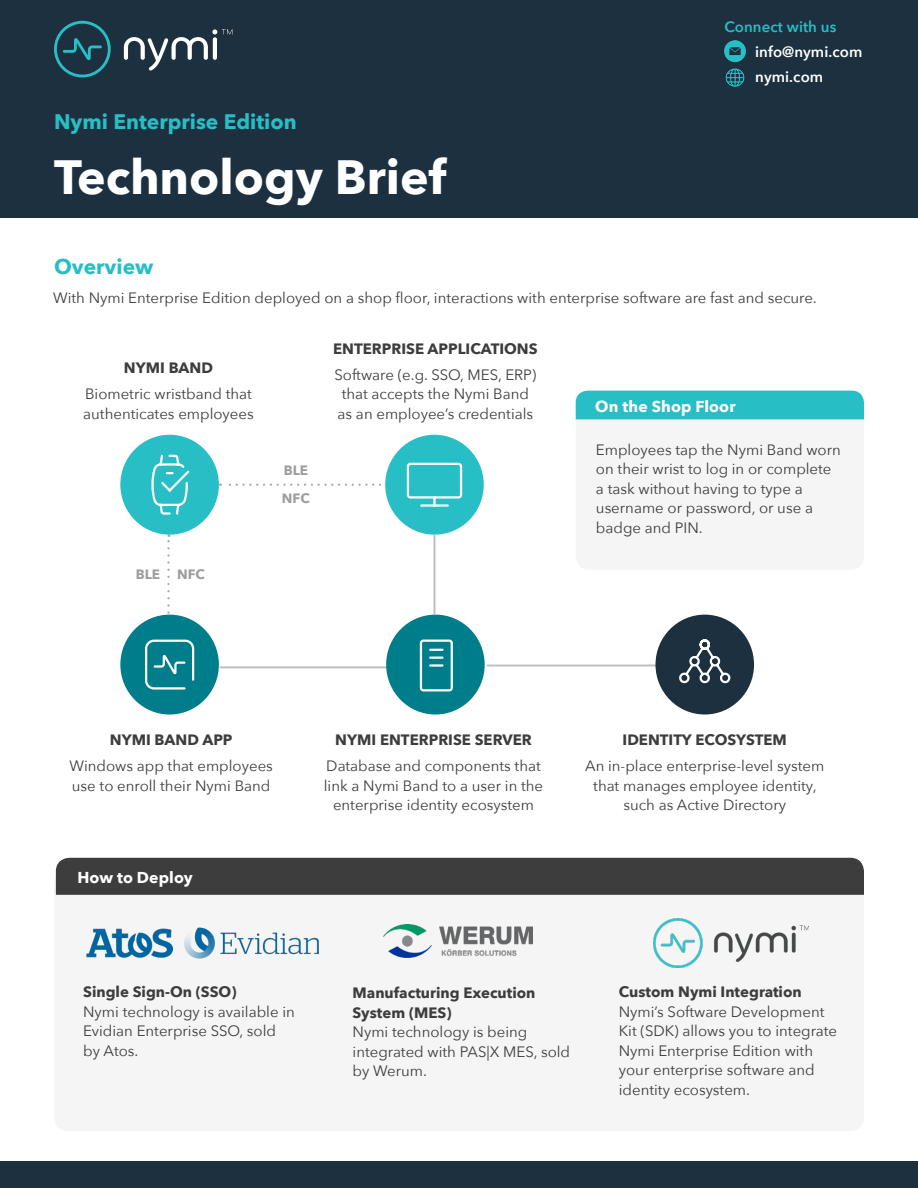
<style>
.page{position:relative;width:918px;height:1188px;background:#fff}
.page>*{position:absolute;margin:0;border:0;box-sizing:border-box;transform-origin:0 0}
.t1{font:700 48px "Avenir Next";color:#fff}
.t2{font:700 21px "Avenir Next";color:#28bec6}
.t3{font:700 15.75px "Avenir Next";letter-spacing:.01em;color:#fff}
.t4{font:15px/19.5px "Avenir Next";color:#3d3d3d;text-align:center}
.t5{font:700 15px/19.5px "Avenir Next";color:#3d3d3d}
.t6{font:600 15px/24.9px "Avenir Next";letter-spacing:.005em;color:#fff}
.t7{font:700 13.5px "Avenir Next";color:#9e9e9e}
.s1{color:#28bec6}
.s2{font-weight:700}
</style>
<div class="page">
<div style="left:54px;top:871px;width:810px;height:260px;background:#f5f5f5;border-radius:14px"></div>
<hr style="left:220px;top:666px;width:167px;height:2px;background:#bbb">
<hr style="left:487px;top:665px;width:175px;height:1px;background:#bbb">
<div style="left:0;top:0;width:918px;height:217px;background:#1c303f"></div>
<svg style="left:54px;top:21px;width:57px;height:56px"></svg>
<svg style="left:124px;top:29px;width:108px;height:41px"></svg>
<svg style="left:220px;top:484px;width:160px;height:2px"></svg>
<svg style="left:167px;top:535px;width:3px;height:80px"></svg>
<div style="left:655px;top:615px;width:99px;height:100px;background:#1c303f;border-radius:50%"></div>
<svg style="left:679px;top:639px;width:52px;height:44px"></svg>
<div style="left:385px;top:435px;width:99px;height:100px;background:#28bec6;border-radius:50%"></div>
<svg style="left:406px;top:462px;width:57px;height:45px"></svg>
<div style="left:120px;top:435px;width:99px;height:100px;background:#28bec6;border-radius:50%"></div>
<svg style="left:151px;top:454px;width:39px;height:61px"></svg>
<div style="left:386px;top:615px;width:99px;height:100px;background:#007d8a;border-radius:50%"></div>
<svg style="left:419px;top:639px;width:34px;height:53px"></svg>
<div style="left:120px;top:615px;width:99px;height:100px;background:#007d8a;border-radius:50%"></div>
<svg style="left:145px;top:639px;width:50px;height:51px"></svg>
<hr style="left:434px;top:536px;width:1px;height:78px;background:#bbb">
<div style="left:576px;top:391px;width:288px;height:29px;background:#28bec6"></div>
<img style="left:184px;top:927px;width:134px;height:32px">
<img style="left:86px;top:929px;width:86px;height:28px">
<img style="left:384px;top:925px;width:149px;height:32px">
<div style="left:0;top:1161px;width:918px;height:27px;background:#1c303f"></div>
<img style="left:653px;top:918px;width:156px;height:50px">
<div style="left:56px;top:858px;width:808px;height:37px;background:#3d3d3d"></div>
<img style="left:725px;top:68px;width:20px;height:19px">
<img style="left:724px;top:40px;width:22px;height:23px">
<p class="t2" style="left:54px;top:103px;width:244px">Nymi Enterprise Edition</p>
<p class="t1" style="left:54px;top:135px;width:394px">Technology Brief</p>
<p class="t6" style="left:755px;top:14px;width:109px;text-indent:-31px"><span class="s1">Connect with us </span>info@nymi.com nymi.com</p>
<p class="t2" style="left:54px;top:249px;width:101px">Overview</p>
<p class="t4" style="left:53px;top:287px;width:765px">With Nymi Enterprise Edition deployed on a shop floor, interactions with enterprise software are fast and secure.</p>
<p class="t4" style="left:85px;top:354px;width:168px;line-height:26.2px"><span class="s2">NYMI BAND<br></span>Biometric wristband that</p>
<p class="t4" style="left:83px;top:403px;width:172px">authenticates employees</p>
<p class="t7" style="left:136px;top:563px;width:26px">BLE</p>
<p class="t7" style="left:177px;top:563px;width:29px">NFC</p>
<p class="t7" style="left:284px;top:458px;width:26px">BLE</p>
<p class="t7" style="left:282px;top:487px;width:29px">NFC</p>
<p class="t4" style="left:333px;top:335px;width:206px;line-height:26.2px;text-align:left"><span class="s2">ENTERPRISE APPLICATIONS<br></span>Software (e.g. SSO, MES, ERP)</p>
<p class="t4" style="left:338px;top:384px;width:197px;text-align:left">that accepts the Nymi Band as an employee’s credentials</p>
<p class="t3" style="left:595px;top:392px;width:142px">On the Shop Floor</p>
<p class="t4" style="left:596px;top:439px;width:246px;text-align:left">Employees tap the Nymi Band worn on their wrist to log in or complete a task without having to type a username or password, or use a badge and PIN.</p>
<p class="t4" style="left:69px;top:726px;width:205px;line-height:26.2px"><span class="s2">NYMI BAND APP<br></span>Windows app that employees</p>
<p class="t4" style="left:72px;top:775px;width:200px">use to enroll their Nymi Band</p>
<p class="t3" style="left:77px;top:864px;width:117px">How to Deploy</p>
<p class="t4" style="left:326px;top:726px;width:216px;line-height:26.2px"><span class="s2">NYMI ENTERPRISE SERVER<br></span>Database and components that</p>
<p class="t4" style="left:324px;top:775px;width:221px">link a Nymi Band to a user in the enterprise identity ecosystem</p>
<p class="t4" style="left:585px;top:726px;width:241px;line-height:26.2px"><span class="s2">IDENTITY ECOSYSTEM<br></span>An in-place enterprise-level system</p>
<p class="t4" style="left:593px;top:775px;width:225px">that manages employee identity, such as Active Directory</p>
<p class="t5" style="left:83px;top:982px;width:155px">Single Sign-On (SSO)</p>
<p class="t4" style="left:83px;top:1001px;width:213px;text-align:left">Nymi technology is available in<br>Evidian Enterprise SSO, sold by Atos.</p>
<p class="t5" style="left:353px;top:983px;width:184px">Manufacturing Execution<br>System (MES)</p>
<p class="t4" style="left:353px;top:1022px;width:219px;text-align:left">Nymi technology is being integrated with PAS|X MES, sold by Werum.</p>
<p class="t5" style="left:619px;top:982px;width:184px">Custom Nymi Integration</p>
<p class="t4" style="left:619px;top:1001px;width:220px;text-align:left">Nymi’s Software Development<br>Kit (SDK) allows you to integrate<br>Nymi Enterprise Edition with your enterprise software and identity ecosystem.</p>
</div>
